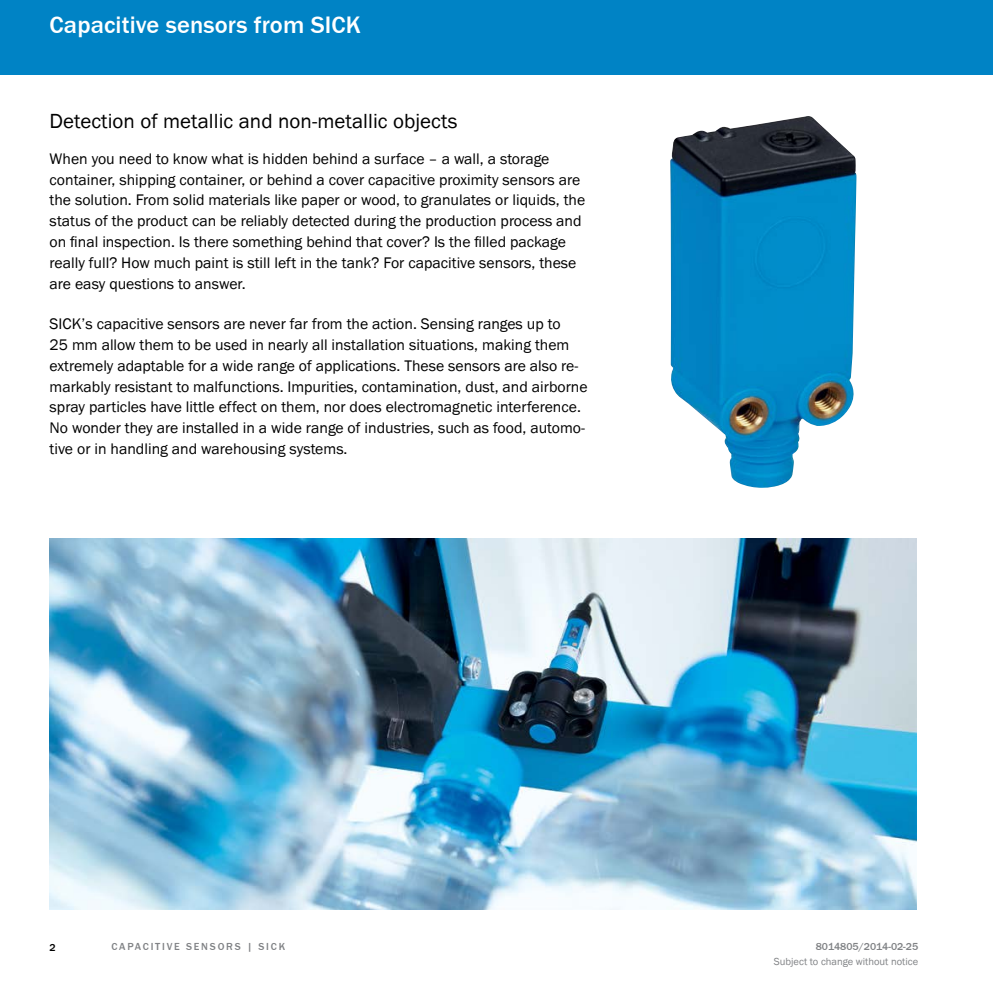
<style>
.page{position:relative;width:993px;height:993px;background:#fff}
.page>*{position:absolute;margin:0;border:0;box-sizing:border-box;transform-origin:0 0}
.t1{font:500 24.5px "SICK Franklin";letter-spacing:.005em;color:#fff}
.t2{font:21px "SICK Franklin";letter-spacing:.005em;color:#000}
.t3{font:15.75px/20.8px "SICK Franklin";color:#000}
.t4{font:10.5px "SICK Franklin";color:#808285}
.t5{font:500 10.5px "SICK Franklin";letter-spacing:.17em;color:#808285}
.t6{font:500 10.5px "SICK Franklin";color:#808285}
.t7{font:500 10.5px "SICK Franklin";color:#000}
</style>
<div class="page">
<img style="left:50px;top:538px;width:865px;height:371px">
<div style="left:0;top:0;width:992px;height:74px;background:#0083c5"></div>
<img style="left:670px;top:116px;width:187px;height:371px">
<h1 class="t1" style="left:50px;top:9px;width:313px">Capacitive sensors from SICK</h1>
<h2 class="t2" style="left:50px;top:108px;width:409px">Detection of metallic and non-metallic objects</h2>
<p class="t3" style="left:50px;top:148px;width:537px">When you need to know what is hidden behind a surface – a wall, a storage container, shipping container, or behind a cover capacitive proximity sensors are the solution. From solid materials like paper or wood, to granulates or liquids, the status of the product can be reliably detected during the production process and on final inspection. Is there something behind that cover? Is the filled package really full? How much paint is still left in the tank? For capacitive sensors, these are easy questions to answer.</p>
<p class="t3" style="left:50px;top:313px;width:539px">SICK’s capacitive sensors are never far from the action. Sensing ranges up to<br>25 mm allow them to be used in nearly all installation situations, making them extremely adaptable for a wide range of applications. These sensors are also re&shy;markably resistant to malfunctions. Impurities, contamination, dust, and airborne spray particles have little effect on them, nor does electromagnetic interference.<br>No wonder they are installed in a wide range of industries, such as food, automo&shy;tive or in handling and warehousing systems.</p>
<p class="t7" style="left:50px;top:940px;width:8px">2</p>
<p class="t5" style="left:111px;top:940px;width:175px">CAPACITIVE SENSORS | SICK</p>
<p class="t6" style="left:815px;top:940px;width:104px">8014805/2014-02-25</p>
<p class="t4" style="left:773px;top:955px;width:146px">Subject to change without notice</p>
</div>
